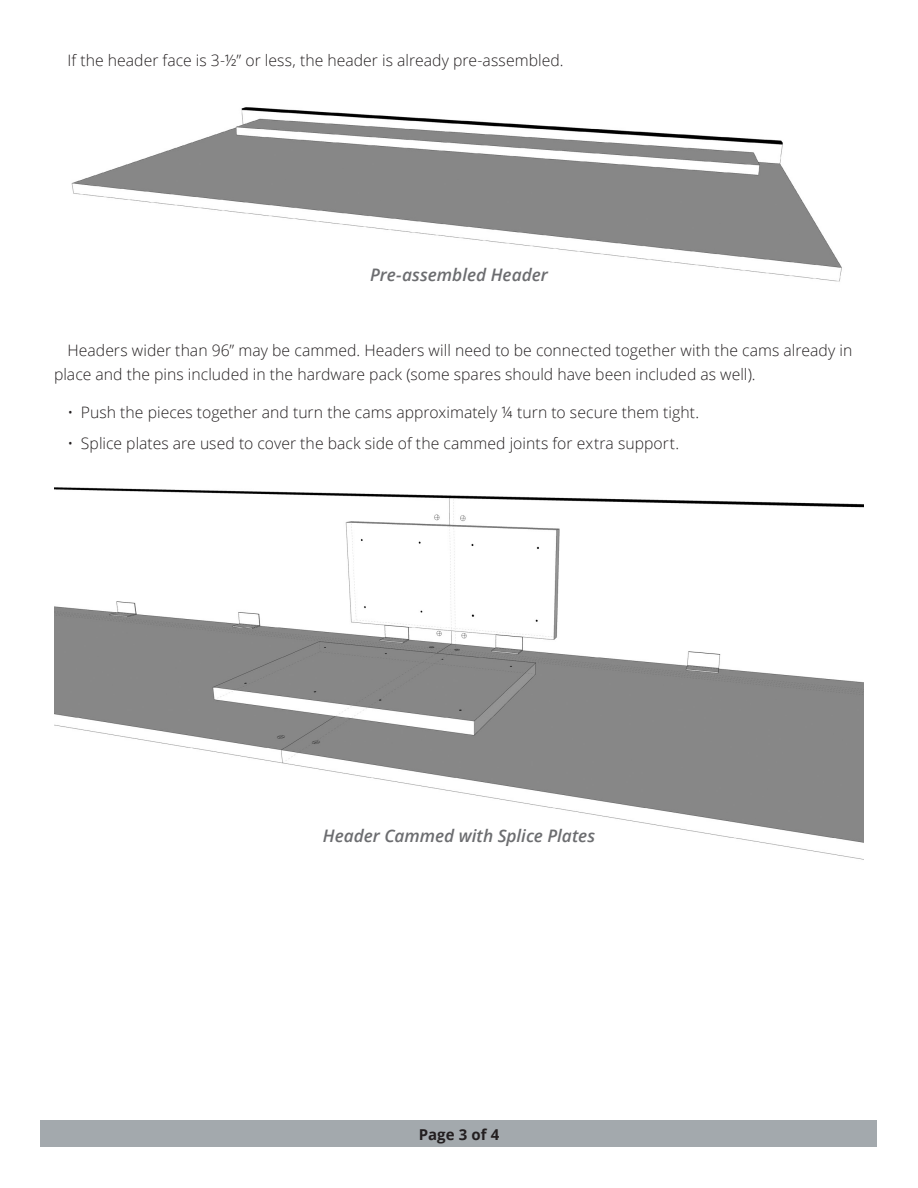
<style>
.page{position:relative;width:918px;height:1188px;background:#fff}
.page>*{position:absolute;margin:0;border:0;box-sizing:border-box;transform-origin:0 0}
.Captions{font:italic 600 17.25px "Open Sans";color:#6c6d70}
.Paragraph_Style{font:300 15.75px/24px "Open Sans";letter-spacing:.005em;color:#231f20}
.Body_Text{font:300 15.75px "Open Sans";letter-spacing:.005em;color:#231f20}
.Page_Number{font:700 15px "Open Sans";letter-spacing:.01em;color:#231f20}
</style>
<div class="page">
<img style="left:71px;top:107px;width:771px;height:175px">
<img style="left:54px;top:487px;width:810px;height:373px">
<div style="left:40px;top:1120px;width:838px;height:28px;background:#a3a9ad"></div>
<p class="Paragraph_Style" style="left:67px;top:48px;width:498px">If the header face is 3-½” or less, the header is already pre-assembled.</p>
<p class="Captions" style="left:370px;top:263px;width:179px">Pre-assembled Header</p>
<p class="Paragraph_Style" style="left:54px;top:338px;width:800px;text-indent:13px">Headers wider than 96” may be cammed. Headers will need to be connected together with the cams already in place and the pins included in the hardware pack (some spares should have been included as well).</p>
<p class="Body_Text" style="left:68px;top:401px;width:633px">• Push the pieces together and turn the cams approximately ¼ turn to secure them tight.</p>
<p class="Body_Text" style="left:68px;top:432px;width:613px">• Splice plates are used to cover the back side of the cammed joints for extra support.</p>
<p class="Captions" style="left:323px;top:823px;width:274px">Header Cammed with Splice Plates</p>
<p class="Page_Number" style="left:419px;top:1124px;width:82px">Page 3 of 4</p>
</div>
